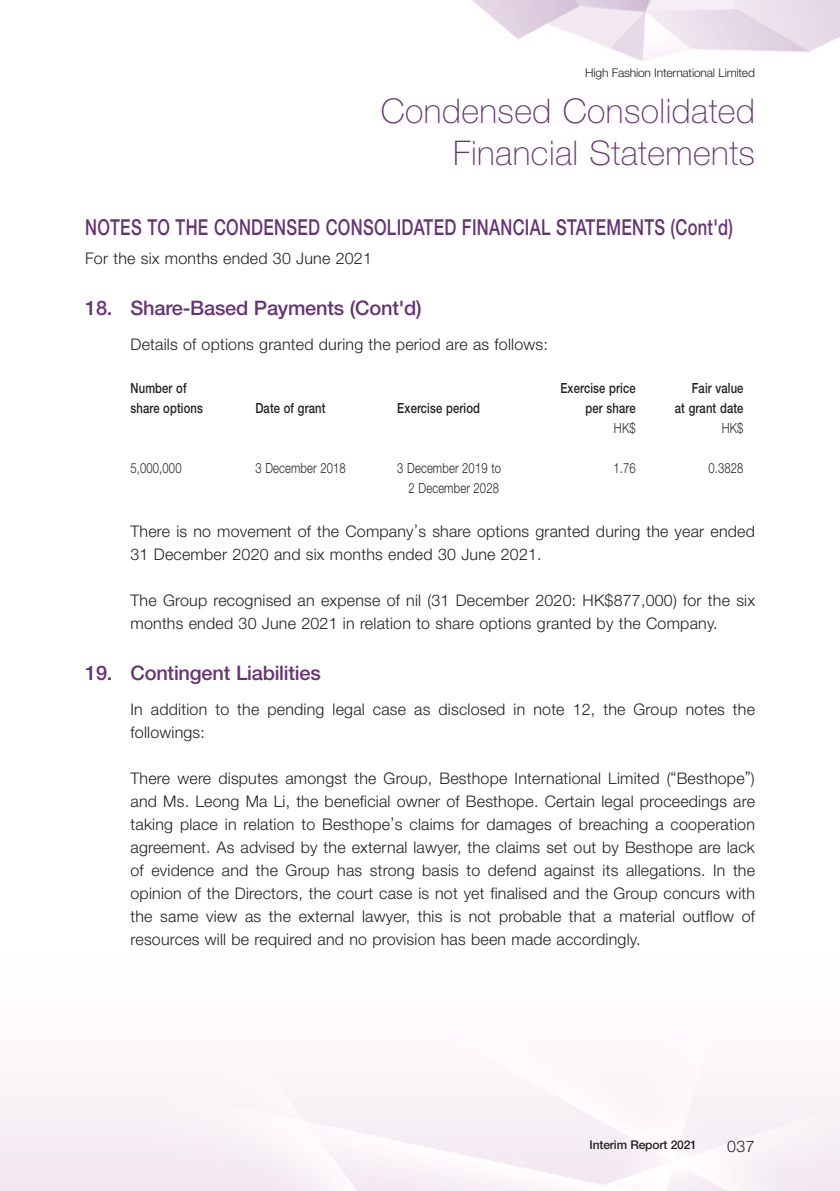
<style>
.page{position:relative;width:840px;height:1191px;background:#fff}
.page>*{position:absolute;margin:0;border:0;box-sizing:border-box;transform-origin:0 0}
.t1{font:100 34px/42px "Helvetica Neue LT Std";letter-spacing:.015em;color:#673376;text-align:right}
.Heading_1{font:500 22px "Helvetica Neue LT Std";letter-spacing:.02em;color:#673376;scale:.75 1}
.Heading_2{font:500 20px "Helvetica Neue LT Std";letter-spacing:-.01em;color:#673376}
.Body_Text{font:300 16px/23px "Helvetica Neue LT Std";letter-spacing:.015em;color:#231f20}
.Body_Text-2{font:500 14px "Helvetica Neue LT Std";letter-spacing:.015em;color:#231f20;scale:.8 1}
.Body_Text-3{font:300 14px/20px "Helvetica Neue LT Std";letter-spacing:.015em;color:#231f20;text-align:right;scale:.8 1}
.t2{font:300 12px "Helvetica Neue LT Std";letter-spacing:-.015em;color:#231f20}
.t3{font:500 12px "Helvetica Neue LT Std";letter-spacing:-.015em;color:#231f20}
</style>
<div class="page">
<img style="left:472px;top:0;width:367px;height:61px">
<p class="t2" style="left:585px;top:65px;width:171px">High Fashion International Limited</p>
<h1 class="t1" style="left:380px;top:90px;width:375px">Condensed Consolidated<br>Financial Statements</h1>
<p class="Heading_1" style="left:85px;top:214px;width:865px">NOTES TO THE CONDENSED CONSOLIDATED FINANCIAL STATEMENTS (Cont'd)</p>
<p class="Body_Text" style="left:85px;top:246px;width:288px">For the six months ended 30 June 2021</p>
<p class="Heading_2" style="left:85px;top:296px;width:338px">18. Share-Based Payments (Cont'd)</p>
<p class="Body_Text" style="left:130px;top:332px;width:418px">Details of options granted during the period are as follows:</p>
<p class="Body_Text-2" style="left:130px;top:379px;width:72px">Number of</p>
<p class="Body_Text-2" style="left:130px;top:399px;width:92px">share options</p>
<p class="Body_Text-2" style="left:255px;top:399px;width:89px">Date of grant</p>
<p class="Body_Text-2" style="left:397px;top:399px;width:105px">Exercise period</p>
<p class="Body_Text-2" style="left:560px;top:379px;width:96px">Exercise price</p>
<p class="Body_Text-2" style="left:585px;top:399px;width:64px">per share</p>
<p class="Body_Text-2" style="left:691px;top:379px;width:66px">Fair value</p>
<p class="Body_Text-2" style="left:674px;top:399px;width:87px">at grant date</p>
<p class="Body_Text-3" style="left:613px;top:417px;width:29px">HK$</p>
<p class="Body_Text-3" style="left:721px;top:417px;width:29px">HK$</p>
<p class="Body_Text-3" style="left:130px;top:457px;width:65px">5,000,000</p>
<p class="Body_Text-3" style="left:255px;top:457px;width:114px">3 December 2018</p>
<p class="Body_Text-3" style="left:397px;top:457px;width:131px">3 December 2019 to<br>2 December 2028</p>
<p class="Body_Text-3" style="left:613px;top:457px;width:29px">1.76</p>
<p class="Body_Text-3" style="left:708px;top:457px;width:45px">0.3828</p>
<p class="Body_Text" style="left:130px;top:519px;width:625px">There is no movement of the Company’s share options granted during the year ended<br>31 December 2020 and six months ended 30 June 2021.</p>
<p class="Body_Text" style="left:130px;top:588px;width:625px">The Group recognised an expense of nil (31 December 2020: HK$877,000) for the six months ended 30 June 2021 in relation to share options granted by the Company.</p>
<p class="Heading_2" style="left:85px;top:661px;width:237px">19. Contingent Liabilities</p>
<p class="Body_Text" style="left:130px;top:697px;width:625px">In addition to the pending legal case as disclosed in note 12, the Group notes the followings:</p>
<p class="Body_Text" style="left:130px;top:766px;width:625px;text-align:justify">There were disputes amongst the Group, Besthope International Limited (“Besthope”) and Ms. Leong Ma Li, the beneficial owner of Besthope. Certain legal proceedings are taking place in relation to Besthope’s claims for damages of breaching a cooperation agreement. As advised by the external lawyer, the claims set out by Besthope are lack of evidence and the Group has strong basis to defend against its allegations. In the opinion of the Directors, the court case is not yet finalised and the Group concurs with the same view as the external lawyer, this is not probable that a material outflow of resources will be required and no provision has been made accordingly.</p>
<p class="t3" style="left:589px;top:1137px;width:109px">Interim Report 2021</p>
<p class="Body_Text" style="left:726px;top:1134px;width:29px">037</p>
</div>
